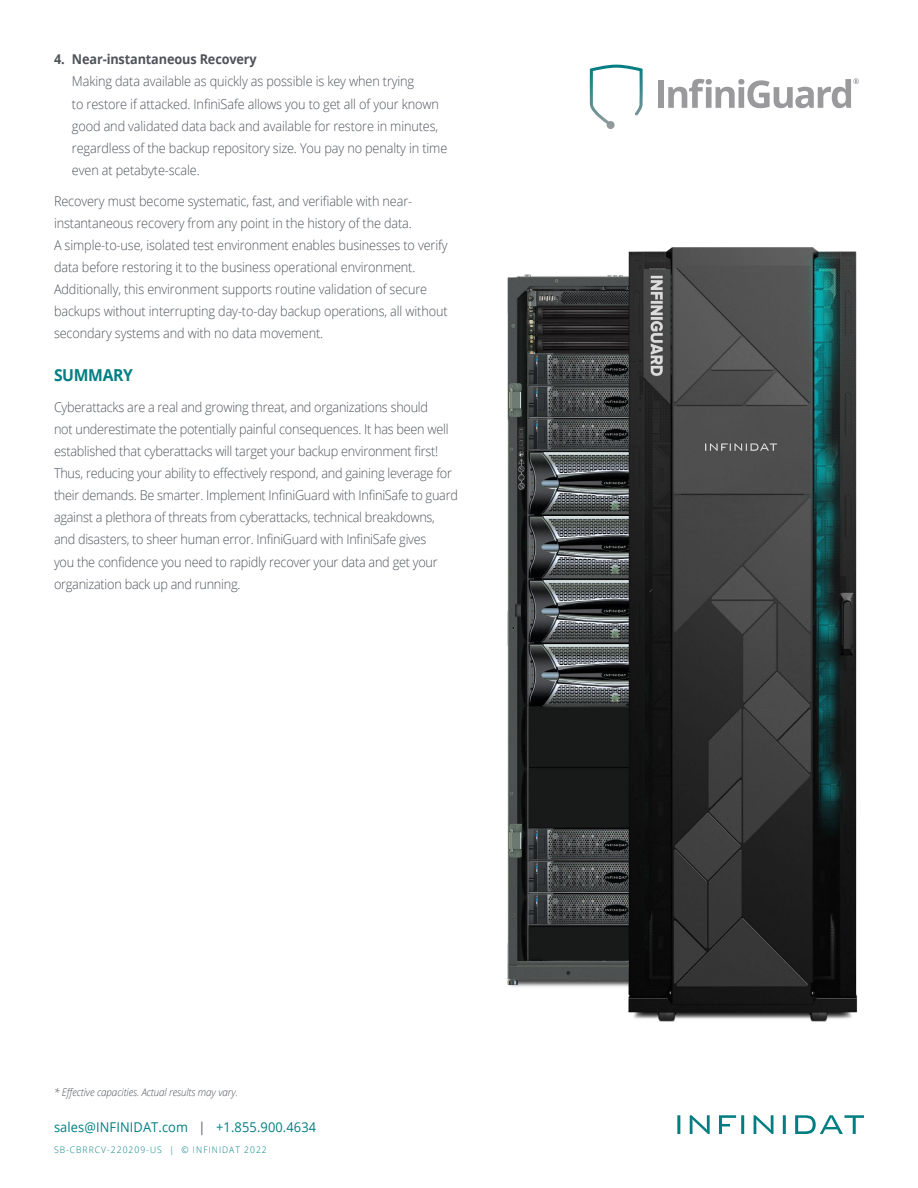
<style>
.page{position:relative;width:918px;height:1188px;background:#fff}
.page>*{position:absolute;margin:0;border:0;box-sizing:border-box;transform-origin:0 0}
.t1{font:700 16.5px "Open Sans";letter-spacing:-.02em;color:#007e82;scale:.95 1}
.t2{font:300 13.5px/22.2px "Open Sans";letter-spacing:-.01em;color:#4f535a;scale:.94 1}
.t3{font:13.5px "Open Sans";letter-spacing:.01em;color:#007e82;scale:.95 1}
.t4{font:700 13.5px "Open Sans";letter-spacing:-.01em;color:#4f535a;scale:.94 1}
.t5{font:italic 300 10.5px "Open Sans";letter-spacing:-.01em;color:#4f535a;scale:.94 1}
.t6{font:300 9px "Open Sans";letter-spacing:.12em;color:#007e82;scale:.95 1}
.s1{color:#4f535a}
</style>
<div class="page">
<svg style="left:677px;top:1115px;width:187px;height:19px"></svg>
<div style="left:658px;top:81px;width:6px;height:27px;background:#9a9a9d"></div>
<svg style="left:590px;top:65px;width:53px;height:64px"></svg>
<svg style="left:668px;top:78px;width:191px;height:30px"></svg>
<img style="left:507px;top:274px;width:88px;height:713px">
<img style="left:595px;top:247px;width:263px;height:775px">
<p class="t4" style="left:54px;top:50px;width:217px">4. Near-instantaneous Recovery</p>
<p class="t2" style="left:72px;top:70px;width:401px">Making data available as quickly as possible is key when trying<br>to restore if attacked. InfiniSafe allows you to get all of your known good and validated data back and available for restore in minutes, regardless of the backup repository size. You pay no penalty in time even at petabyte-scale.</p>
<p class="t2" style="left:54px;top:189px;width:420px">Recovery must become systematic, fast, and verifiable with near&shy;instantaneous recovery from any point in the history of the data.<br>A simple-to-use, isolated test environment enables businesses to verify data before restoring it to the business operational environment.<br>Additionally, this environment supports routine validation of secure backups without interrupting day-to-day backup operations, all without secondary systems and with no data movement.</p>
<p class="t1" style="left:54px;top:363px;width:85px">SUMMARY</p>
<p class="t2" style="left:54px;top:395px;width:431px">Cyberattacks are a real and growing threat, and organizations should<br>not underestimate the potentially painful consequences. It has been well established that cyberattacks will target your backup environment first!<br>Thus, reducing your ability to effectively respond, and gaining leverage for their demands. Be smarter. Implement InfiniGuard with InfiniSafe to guard against a plethora of threats from cyberattacks, technical breakdowns, and disasters, to sheer human error. InfiniGuard with InfiniSafe gives<br>you the confidence you need to rapidly recover your data and get your organization back up and running.</p>
<p class="t5" style="left:54px;top:1085px;width:197px">* Effective capacities. Actual results may vary.</p>
<p class="t3" style="left:54px;top:1118px;width:278px">sales@INFINIDAT.com <span class="s1">|</span> +1.855.900.4634</p>
<p class="t6" style="left:54px;top:1143px;width:226px">SB-CBRRCV-220209-US | © INFINIDAT 2022</p>
</div>
